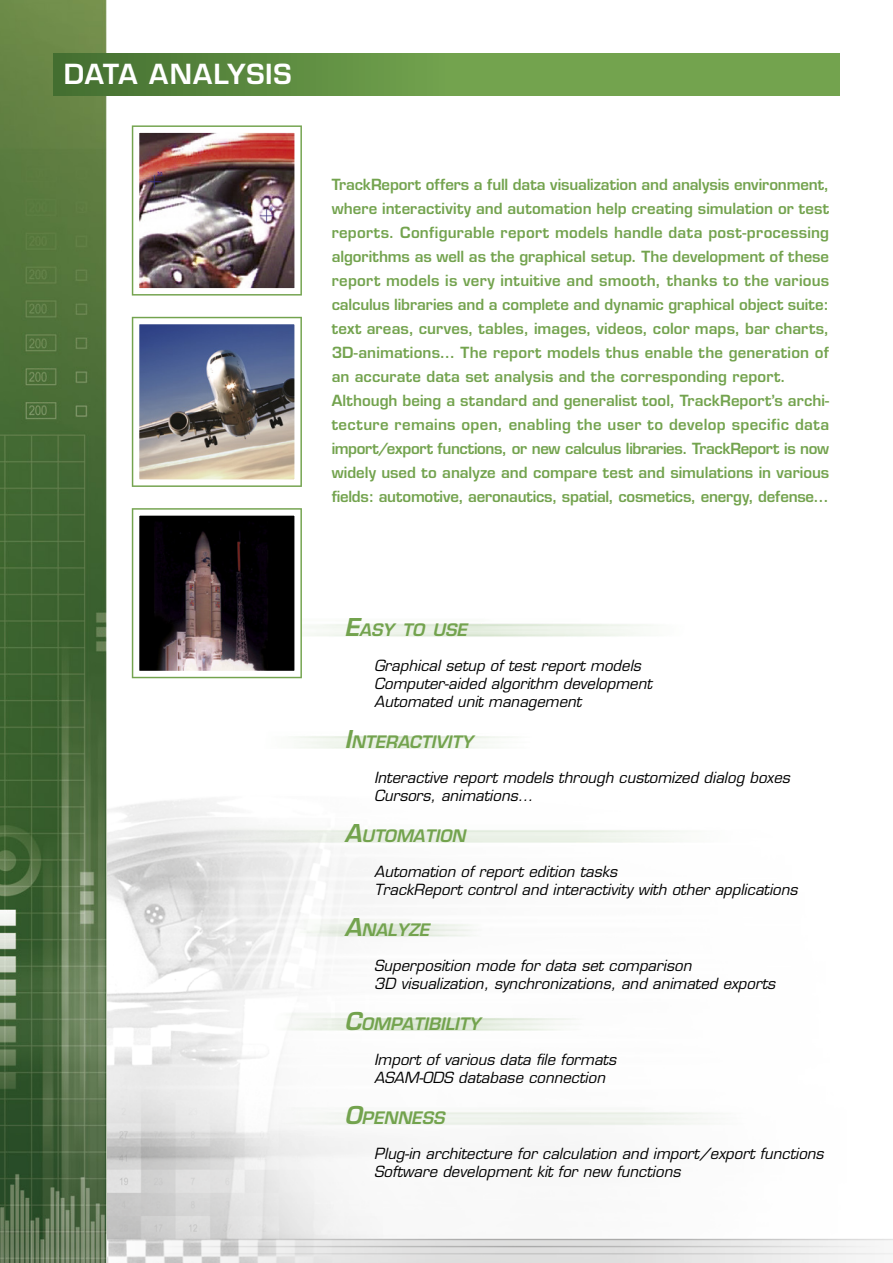
<style>
.page{position:relative;width:893px;height:1263px;background:#fff}
.page>*{position:absolute;margin:0;border:0;box-sizing:border-box;transform-origin:0 0}
.t1{font:600 27px "Eurostile";letter-spacing:.03em;color:#fff}
.t2{font:italic 600 16.8px "Eurostile";color:#73a34e}
.t3{font:600 15px/24px "Eurostile";letter-spacing:.005em;color:#73a34e}
.t4{font:italic 15px/18px "Eurostile";color:#000}
.s1{font-size:24px}
</style>
<div class="page">
<img style="left:106px;top:0;width:787px;height:1263px">
<img style="left:0;top:0;width:106px;height:1263px">
<div style="left:53px;top:53px;width:787px;height:43px;background:linear-gradient(to right,#4e7b37,#7fb056)"></div>
<img style="left:128px;top:122px;width:178px;height:177px">
<svg style="left:128px;top:313px;width:178px;height:178px"></svg>
<svg style="left:128px;top:504px;width:178px;height:178px"></svg>
<h1 class="t1" style="left:64px;top:57px;width:229px">DATA ANALYSIS</h1>
<p class="t3" style="left:332px;top:172px;width:499px">TrackReport offers a full data visualization and analysis environment, where interactivity and automation help creating simulation or test reports. Configurable report models handle data post-processing algorithms as well as the graphical setup. The development of these report models is very intuitive and smooth, thanks to the various calculus libraries and a complete and dynamic graphical object suite: text areas, curves, tables, images, videos, color maps, bar charts, 3D-animations… The report models thus enable the generation of an accurate data set analysis and the corresponding report.<br>Although being a standard and generalist tool, TrackReport’s archi&shy;tecture remains open, enabling the user to develop specific data import/export functions, or new calculus libraries. TrackReport is now widely used to analyze and compare test and simulations in various fields: automotive, aeronautics, spatial, cosmetics, energy, defense…</p>
<p class="t2" style="left:344px;top:619px;width:125px"><span class="s1">E</span>ASY TO USE</p>
<p class="t4" style="left:374px;top:657px;width:279px">Graphical setup of test report models<br>Computer-aided algorithm development<br>Automated unit management</p>
<p class="t2" style="left:344px;top:731px;width:130px"><span class="s1">I</span>NTERACTIVITY</p>
<p class="t4" style="left:374px;top:769px;width:417px">Interactive report models through customized dialog boxes<br>Cursors, animations…</p>
<p class="t2" style="left:344px;top:825px;width:122px"><span class="s1">A</span>UTOMATION</p>
<p class="t4" style="left:374px;top:863px;width:425px">Automation of report edition tasks<br>TrackReport control and interactivity with other applications</p>
<p class="t2" style="left:344px;top:919px;width:87px"><span class="s1">A</span>NALYZE</p>
<p class="t4" style="left:374px;top:956px;width:403px">Superposition mode for data set comparison<br>3D visualization, synchronizations, and animated exports</p>
<p class="t2" style="left:344px;top:1013px;width:137px"><span class="s1">C</span>OMPATIBILITY</p>
<p class="t4" style="left:374px;top:1050px;width:243px">Import of various data file formats<br>ASAM-ODS database connection</p>
<p class="t2" style="left:344px;top:1107px;width:101px"><span class="s1">O</span>PENNESS</p>
<p class="t4" style="left:374px;top:1144px;width:451px">Plug-in architecture for calculation and import/export functions<br>Software development kit for new functions</p>
</div>
